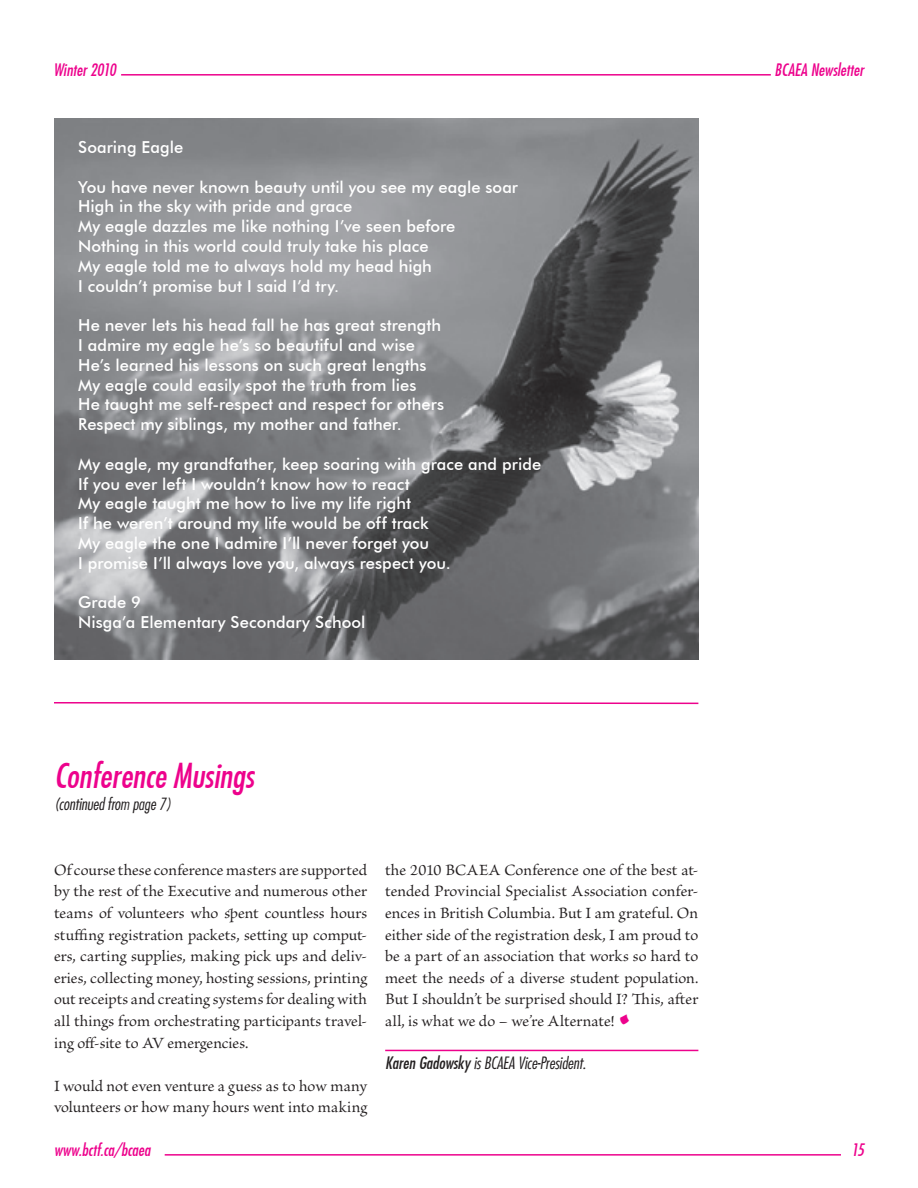
<style>
.page{position:relative;width:918px;height:1188px;background:#fff}
.page>*{position:absolute;margin:0;border:0;box-sizing:border-box;transform-origin:0 0}
.t1{font:33px "Futura Md Cn BT Italic";color:#ed028c}
.t2{font:16.5px/21.6px "Brioso Pro";color:#231f20;text-align:justify}
.t3{font:500 16.5px/19.8px "Futura BT";color:#fff}
.t4{font:italic 300 condensed 16.5px "Futura";color:#231f20}
.t5{font:16.5px "Futura Md Cn BT Italic";color:#ed028c}
.s1{font-weight:700;font-size:33px;color:#ed028c}
.s2{font-family:"Futura Md Cn BT Italic";font-weight:400;font-style:normal;font-stretch:normal}
</style>
<div class="page">
<hr style="left:165px;top:1154px;width:676px;height:2px;background:#ed028c">
<hr style="left:121px;top:74px;width:650px;height:2px;background:#ed028c">
<img style="left:54px;top:119px;width:644px;height:541px">
<svg style="left:54px;top:702px;width:645px;height:3px"></svg>
<hr style="left:385px;top:1050px;width:313px;height:1px;background:#ed028c">
<p class="t5" style="left:53px;top:59px;width:64px">Winter 2010</p>
<p class="t5" style="left:775px;top:59px;width:91px">BCAEA Newsletter</p>
<p class="t3" style="left:78px;top:137px;width:107px">Soaring Eagle</p>
<p class="t3" style="left:78px;top:177px;width:441px">You have never known beauty until you see my eagle soar High in the sky with pride and grace<br>My eagle dazzles me like nothing I’ve seen before Nothing in this world could truly take his place<br>My eagle told me to always hold my head high<br>I couldn’t promise but I said I’d try.</p>
<p class="t3" style="left:78px;top:315px;width:367px">He never lets his head fall he has great strength I admire my eagle he’s so beautiful and wise He’s learned his lessons on such great lengths My eagle could easily spot the truth from lies<br>He taught me self-respect and respect for others Respect my siblings, my mother and father.</p>
<p class="t3" style="left:78px;top:454px;width:465px">My eagle, my grandfather, keep soaring with grace and pride If you ever left I wouldn’t know how to react<br>My eagle taught me how to live my life right<br>If he weren’t around my life would be off track<br>My eagle the one I admire I’ll never forget you<br>I promise I’ll always love you, always respect you.</p>
<p class="t3" style="left:78px;top:593px;width:289px">Grade 9<br>Nisga’a Elementary Secondary School</p>
<h1 class="t1" style="left:54px;top:755px;width:201px">Conference Musings</h1>
<p class="t4" style="left:54px;top:794px;width:119px">(continued from page 7)</p>
<p class="t2" style="left:54px;top:860px;width:315px">Of course these conference masters are supported by the rest of the Executive and numerous other teams of volunteers who spent countless hours stuffing registration packets, setting up comput&shy;ers, carting supplies, making pick ups and deliv&shy;eries, collecting money, hosting sessions, printing out receipts and creating systems for dealing with all things from orchestrating participants travel&shy;ing off-site to AV emergencies.</p>
<p class="t2" style="left:54px;top:1076px;width:315px">I would not even venture a guess as to how many volunteers or how many hours went into making</p>
<p class="t2" style="left:385px;top:860px;width:315px">the 2010 BCAEA Conference one of the best at&shy;tended Provincial Specialist Association confer&shy;ences in British Columbia. But I am grateful. On either side of the registration desk, I am proud to be a part of an association that works so hard to meet the needs of a diverse student population.<br>But I shouldn’t be surprised should I? This, after all, is what we do – we’re Alternate! <span class="s1">•</span></p>
<p class="t4" style="left:385px;top:1053px;width:202px"><span class="s2">Karen Gadowsky</span> is BCAEA Vice-President.</p>
<p class="t5" style="left:54px;top:1139px;width:98px">www.bctf.ca/bcaea</p>
<p class="t5" style="left:851px;top:1139px;width:14px">15</p>
</div>
